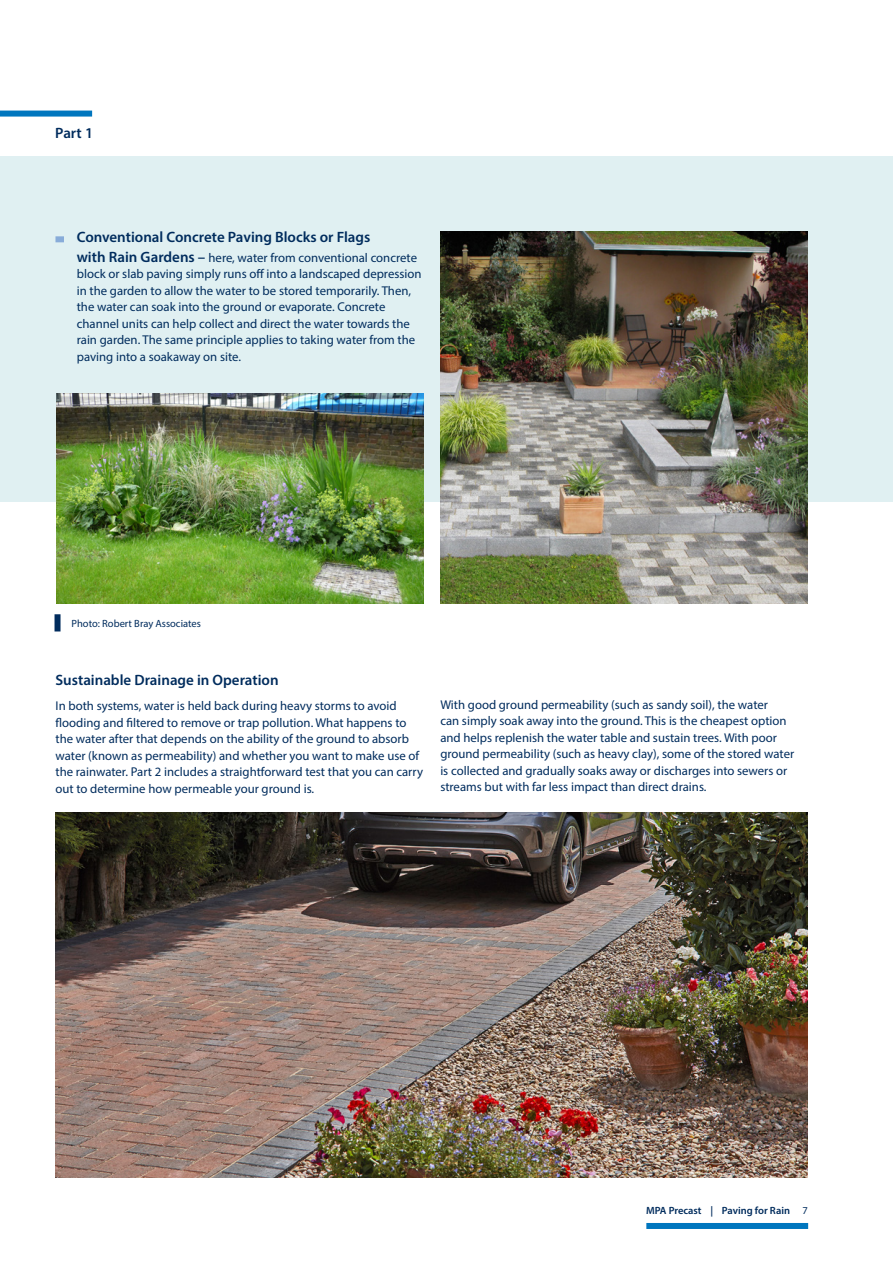
<style>
.page{position:relative;width:893px;height:1263px;background:#fff}
.page>*{position:absolute;margin:0;border:0;box-sizing:border-box;transform-origin:0 0}
.t1{font:600 15px "Myriad Pro";color:#002c5d}
.t2{font:12.75px/16.5px "Myriad Pro";color:#002c5d}
.t3{font:10.5px "Myriad Pro";color:#002c5d}
.t4{font:600 10.5px "Myriad Pro";color:#002c5d}
.s1{font-weight:600;font-size:15px}
.s2{font-weight:400}
</style>
<div class="page">
<div style="left:646px;top:1223px;width:162px;height:6px;background:#0076be"></div>
<div style="left:0;top:156px;width:893px;height:346px;background:#e0f0f2"></div>
<div style="left:55px;top:236px;width:9px;height:6px;background:#88acd9"></div>
<div style="left:0;top:111px;width:92px;height:6px;background:#0076be"></div>
<img style="left:441px;top:231px;width:367px;height:373px">
<img style="left:55px;top:812px;width:752px;height:366px">
<img style="left:56px;top:393px;width:367px;height:211px">
<div style="left:55px;top:614px;width:6px;height:17px;background:#002c5d"></div>
<p class="t1" style="left:55px;top:124px;width:39px">Part 1</p>
<p class="t1" style="left:77px;top:228px;width:295px">Conventional Concrete Paving Blocks or Flags</p>
<p class="t2" style="left:77px;top:249px;width:346px"><span class="s1">with Rain Gardens –</span> here, water from conventional concrete block or slab paving simply runs off into a landscaped depression in the garden to allow the water to be stored temporarily. Then, the water can soak into the ground or evaporate. Concrete channel units can help collect and direct the water towards the rain garden. The same principle applies to taking water from the paving into a soakaway on site.</p>
<p class="t3" style="left:72px;top:617px;width:131px">Photo: Robert Bray Associates</p>
<p class="t1" style="left:55px;top:671px;width:225px">Sustainable Drainage in Operation</p>
<p class="t2" style="left:55px;top:697px;width:369px">In both systems, water is held back during heavy storms to avoid flooding and filtered to remove or trap pollution. What happens to the water after that depends on the ability of the ground to absorb water (known as permeability) and whether you want to make use of the rainwater. Part 2 includes a straightforward test that you can carry out to determine how permeable your ground is.</p>
<p class="t2" style="left:440px;top:696px;width:355px">With good ground permeability (such as sandy soil), the water<br>can simply soak away into the ground. This is the cheapest option and helps replenish the water table and sustain trees. With poor ground permeability (such as heavy clay), some of the stored water is collected and gradually soaks away or discharges into sewers or streams but with far less impact than direct drains.</p>
<p class="t4" style="left:646px;top:1204px;width:163px">MPA Precast | Paving for Rain <span class="s2">7</span></p>
</div>
